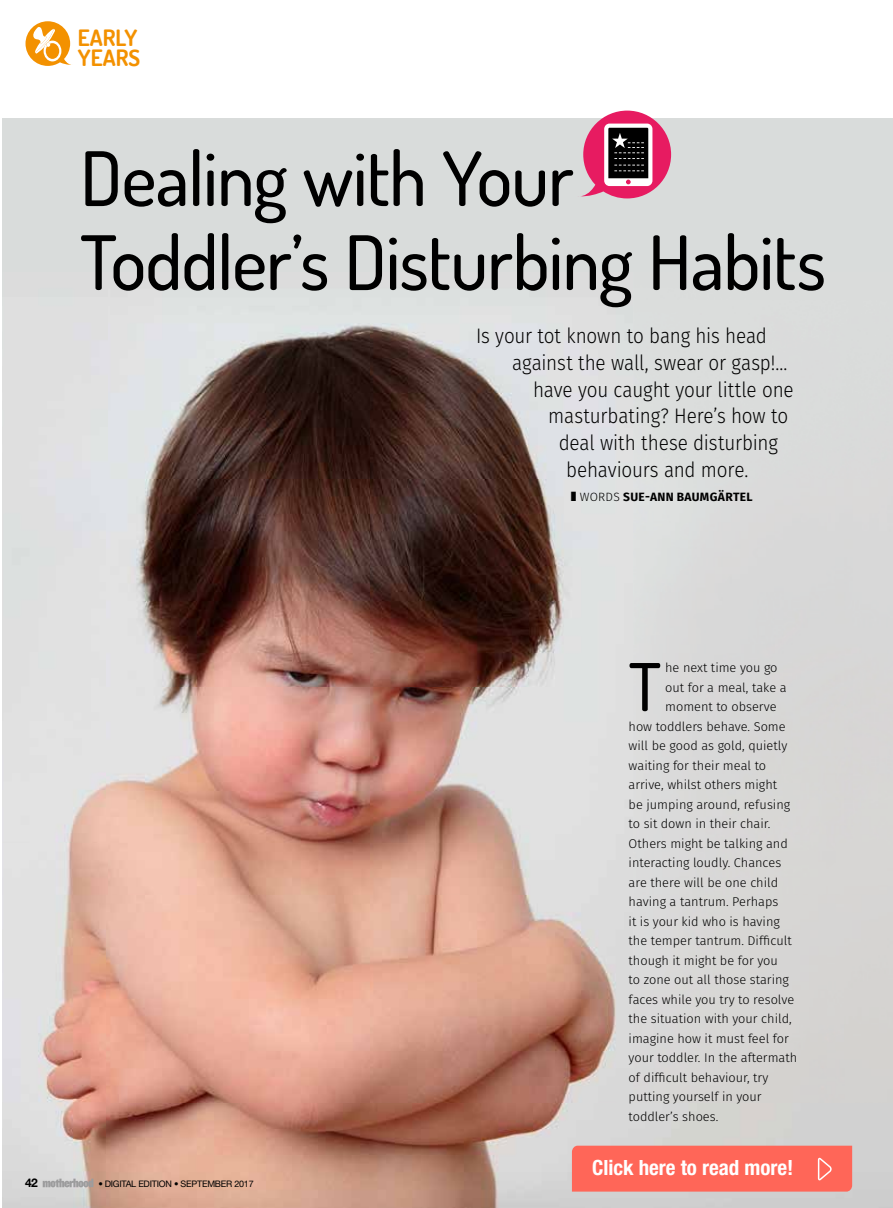
<style>
.page{position:relative;width:893px;height:1208px;background:#fff}
.page>*{position:absolute;margin:0;border:0;box-sizing:border-box;transform-origin:0 0}
.t1{font:500 75px/84px "Dosis";letter-spacing:-.015em;color:#000}
.t2{font:500 66px "Dosis";color:#000}
.t3{font:700 22.5px/19.5px "Dosis";color:#f39100}
.t4{font:300 21px "Fira Sans";letter-spacing:-.01em;color:#000;scale:.9 1}
.t5{font:700 condensed 21px "Helvetica Neue";color:#fff}
.t6{font:300 12.75px "Fira Sans";color:#000}
.t7{font:700 12px "Fira Sans";letter-spacing:.03em;color:#000}
.t8{font:700 12px "Helvetica Neue";color:#000}
.t9{font:9px "Helvetica Neue";letter-spacing:-.025em;color:#000}
.s1{font-weight:300}
</style>
<div class="page">
<div style="left:2px;top:118px;width:891px;height:1089px;background:#d9dcdb"></div>
<img style="left:2px;top:322px;width:891px;height:885px">
<svg style="left:580px;top:111px;width:91px;height:87px"></svg>
<svg style="left:26px;top:21px;width:45px;height:45px"></svg>
<svg style="left:43px;top:1178px;width:50px;height:9px"></svg>
<div style="left:572px;top:1145px;width:280px;height:46px;background:#ff6658"></div>
<h3 class="t3" style="left:78px;top:28px;width:64px">EARLY<br>YEARS</h3>
<h1 class="t1" style="left:80px;top:135px;width:747px">Dealing with Your<br>Toddler’s Disturbing Habits</h1>
<h3 class="t4" style="left:476px;top:321px;width:325px">Is your tot known to bang his head</h3>
<h3 class="t4" style="left:512px;top:348px;width:307px">against the wall, swear or gasp!…</h3>
<h3 class="t4" style="left:533px;top:374px;width:291px">have you caught your little one</h3>
<h3 class="t4" style="left:548px;top:401px;width:268px">masturbating? Here’s how to</h3>
<h3 class="t4" style="left:559px;top:428px;width:245px">deal with these disturbing</h3>
<h3 class="t4" style="left:566px;top:455px;width:204px">behaviours and more.</h3>
<p class="t7" style="left:571px;top:488px;width:183px">❚ <span class="s1">WORDS</span> SUE-ANN BAUMGÄRTEL</p>
<h2 class="t2" style="left:629px;top:644px;width:34px">T</h2>
<p class="t6" style="left:665px;top:659px;width:114px">he next time you go</p>
<p class="t6" style="left:665px;top:678px;width:123px">out for a meal, take a</p>
<p class="t6" style="left:665px;top:698px;width:113px">moment to observe</p>
<p class="t6" style="left:629px;top:717px;width:159px">how toddlers behave. Some</p>
<p class="t6" style="left:629px;top:737px;width:160px">will be good as gold, quietly</p>
<p class="t6" style="left:629px;top:756px;width:139px">waiting for their meal to</p>
<p class="t6" style="left:629px;top:776px;width:150px">arrive, whilst others might</p>
<p class="t6" style="left:629px;top:795px;width:163px">be jumping around, refusing</p>
<p class="t6" style="left:629px;top:815px;width:143px">to sit down in their chair.</p>
<p class="t6" style="left:629px;top:834px;width:161px">Others might be talking and</p>
<p class="t6" style="left:629px;top:854px;width:154px">interacting loudly. Chances</p>
<p class="t6" style="left:629px;top:873px;width:151px">are there will be one child</p>
<p class="t6" style="left:629px;top:893px;width:151px">having a tantrum. Perhaps</p>
<p class="t6" style="left:629px;top:912px;width:153px">it is your kid who is having</p>
<p class="t6" style="left:629px;top:932px;width:165px">the temper tantrum. Difficult</p>
<p class="t6" style="left:629px;top:951px;width:151px">though it might be for you</p>
<p class="t6" style="left:629px;top:971px;width:162px">to zone out all those staring</p>
<p class="t6" style="left:629px;top:990px;width:167px">faces while you try to resolve</p>
<p class="t6" style="left:629px;top:1010px;width:165px">the situation with your child,</p>
<p class="t6" style="left:629px;top:1029px;width:162px">imagine how it must feel for</p>
<p class="t6" style="left:629px;top:1049px;width:170px">your toddler. In the aftermath</p>
<p class="t6" style="left:629px;top:1068px;width:141px">of difficult behaviour, try</p>
<p class="t6" style="left:629px;top:1087px;width:135px">putting yourself in your</p>
<p class="t6" style="left:629px;top:1107px;width:91px">toddler’s shoes.</p>
<p class="t8" style="left:25px;top:1175px;width:14px">42</p>
<p class="t9" style="left:99px;top:1178px;width:157px">• DIGITAL EDITION • SEPTEMBER 2017</p>
<h3 class="t5" style="left:592px;top:1154px;width:203px">Click here to read more!</h3>
</div>
